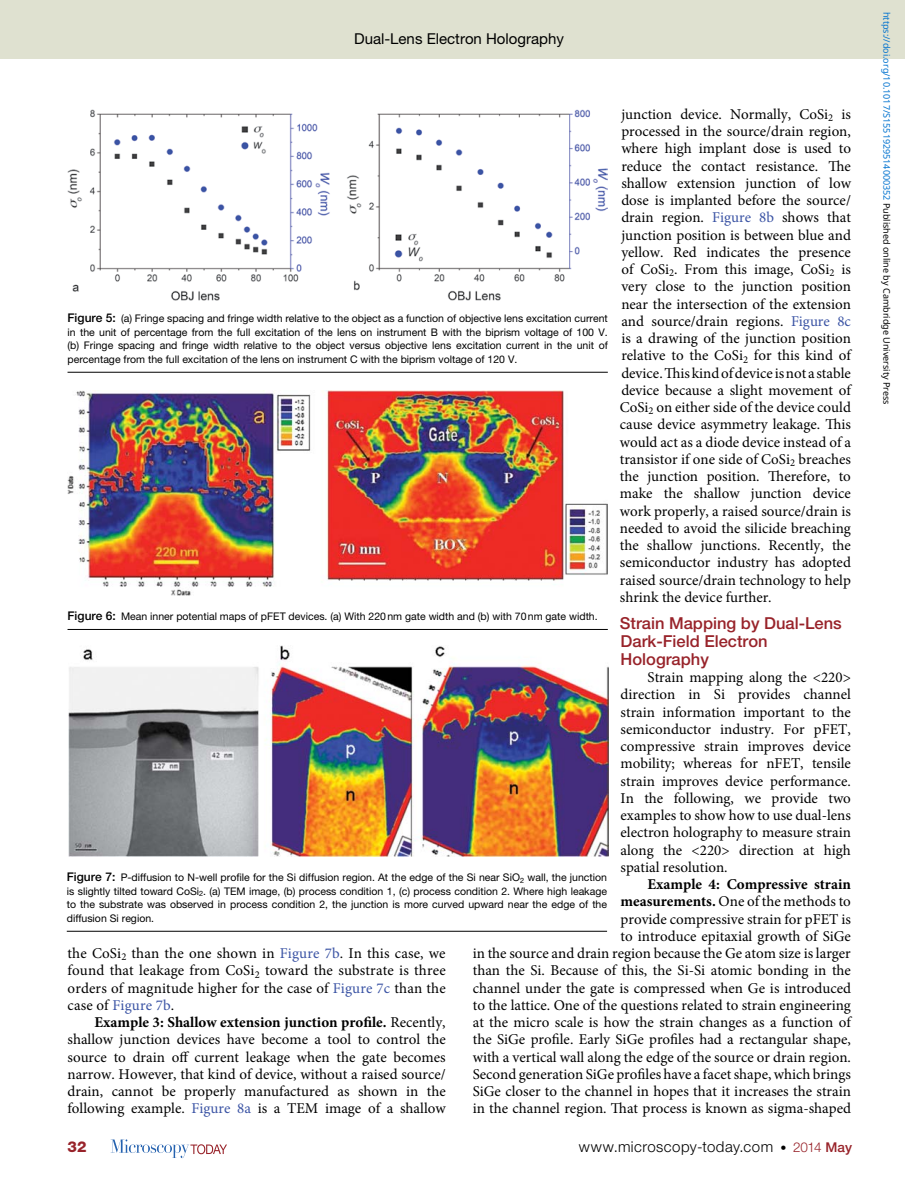
<style>
.page{position:relative;width:905px;height:1188px;background:#fff}
.page>*{position:absolute;margin:0;border:0;box-sizing:border-box;transform-origin:0 0}
.t1{font:500 16.5px/18px "Helvetica Neue LT Std";color:#98232a}
.t2{font:15px/17.2px "Minion Pro";color:#000;text-align:justify}
.t3{font:300 15px "Helvetica Neue LT Std";letter-spacing:.03em;color:#000}
.t4{font:15px "Helvetica Neue LT Std";color:#000}
.t5{font:800 15px "Helvetica Neue LT Std";color:#98232a}
.t6{font:10.5px/13.5px "Helvetica Neue LT Std";color:#000;text-align:justify}
.t7{font:9px "Noto Sans";color:#0172cf}
.s1{color:#3a53a4}
.s2{font-weight:700}
.s3{font-weight:500;font-size:12px}
.s4{font-size:12px}
.s5{font-size:13.5px;color:#98232a}
.s6{font-weight:500;font-size:13.5px;color:#98232a}
.s7{color:#000}
</style>
<div class="page">
<div style="left:0;top:0;width:904px;height:58px;background:#dfe1d0"></div>
<svg style="left:111px;top:1139px;width:116px;height:19px"></svg>
<img style="left:68px;top:110px;width:539px;height:190px">
<hr style="left:68px;top:372px;width:540px;height:1px;background:#000">
<img style="left:68px;top:390px;width:539px;height:205px">
<hr style="left:68px;top:629px;width:540px;height:1px;background:#000">
<img style="left:68px;top:645px;width:540px;height:211px">
<hr style="left:67px;top:931px;width:540px;height:1px;background:#000">
<p class="t4" style="left:354px;top:30px;width:211px">Dual-Lens Electron Holography</p>
<p class="t2" style="left:619px;top:106px;width:233px">junction device. Normally, CoSi<sub>2</sub> is processed in the source/drain region, where high implant dose is used to reduce the contact resistance. The shallow extension junction of low dose is implanted before the source/ drain region. <span class="s1">Figure 8b</span> shows that junction position is between blue and yellow. Red indicates the presence of CoSi<sub>2</sub>. From this image, CoSi<sub>2</sub> is very close to the junction position near the intersection of the extension and source/drain regions. <span class="s1">Figure 8c </span>is a drawing of the junction position relative to the CoSi<sub>2</sub> for this kind of device. This kind of device is not a stable device because a slight movement of CoSi<sub>2</sub> on either side of the device could cause device asymmetry leakage. This would act as a diode device instead of a transistor if one side of CoSi<sub>2</sub> breaches the junction position. Therefore, to make the shallow junction device work properly, a raised source/drain is needed to avoid the silicide breaching the shallow junctions. Recently, the semiconductor industry has adopted raised source/drain technology to help shrink the device further.</p>
<p class="t1" style="left:620px;top:614px;width:223px">Strain Mapping by Dual-Lens<br>Dark-Field Electron<br>Holography</p>
<p class="t2" style="left:620px;top:669px;width:232px;text-indent:27px">Strain mapping along the &lt;220&gt; direction in Si provides channel strain information important to the semiconductor industry. For pFET, compressive strain improves device mobility; whereas for nFET, tensile strain improves device performance.<br>In the following, we provide two examples to show how to use dual-lens electron holography to measure strain along the &lt;220&gt; direction at high spatial resolution.</p>
<p class="t2" style="left:472px;top:876px;width:380px;text-align:right"><span class="s2">Example 4: Compressive strain<br>measurements.</span> One of the methods to<br>provide compressive strain for pFET is<br>to introduce epitaxial growth of SiGe<br>in the source and drain region because the Ge atom size is larger than the Si. Because of this, the Si-Si atomic bonding in the channel under the gate is compressed when Ge is introduced to the lattice. One of the questions related to strain engineering at the micro scale is how the strain changes as a function of the SiGe profile. Early SiGe profiles had a rectangular shape, with a vertical wall along the edge of the source or drain region.<br>Second generation SiGe profiles have a facet shape, which brings SiGe closer to the channel in hopes that it increases the strain in the channel region. That process is known as sigma-shaped</p>
<p class="t6" style="left:68px;top:312px;width:542px"><span class="s3">Figure 5:</span> (a) Fringe spacing and fringe width relative to the object as a function of objective lens excitation current in the unit of percentage from the full excitation of the lens on instrument B with the biprism voltage of 100 V. (b) Fringe spacing and fringe width relative to the object versus objective lens excitation current in the unit of percentage from the full excitation of the lens on instrument C with the biprism voltage of 120 V.</p>
<p class="t6" style="left:68px;top:609px;width:531px"><span class="s3">Figure 6:</span> Mean inner potential maps of pFET devices. (a) With 220nm gate width and (b) with 70nm gate width.</p>
<p class="t6" style="left:67px;top:871px;width:542px"><span class="s3">Figure 7:</span> P-diffusion to N-well profile for the Si diffusion region. At the edge of the Si near SiO<sub>2</sub> wall, the junction is slightly tilted toward CoSi<sub>2</sub>. (a) TEM image, (b) process condition 1, (c) process condition 2. Where high leakage to the substrate was observed in process condition 2, the junction is more curved upward near the edge of the diffusion Si region.</p>
<p class="t2" style="left:67px;top:945px;width:379px">the CoSi<sub>2</sub> than the one shown in <span class="s1">Figure 7b</span>. In this case, we found that leakage from CoSi<sub>2</sub> toward the substrate is three orders of magnitude higher for the case of <span class="s1">Figure 7c</span> than the case of <span class="s1">Figure 7b</span>.</p>
<p class="t2" style="left:67px;top:1014px;width:380px;text-indent:27px"><span class="s2">Example 3: Shallow extension junction profile.</span> Recently, shallow junction devices have become a tool to control the source to drain off current leakage when the gate becomes narrow. However, that kind of device, without a raised source/ drain, cannot be properly manufactured as shown in the following example. <span class="s1">Figure 8a</span> is a TEM image of a shallow</p>
<p class="t5" style="left:68px;top:1138px;width:20px">32</p>
<p class="t3" style="left:579px;top:1137px;width:274px">www.microscopy-today.com <span class="s4">•</span> <span class="s5">2014</span> <span class="s6">May</span></p>
<p class="t7" style="left:893px;top:12px;width:394px;rotate:90deg">https://doi.org/10.1017/S1551929514000352 <span class="s7">Published online by Cambridge University Press</span></p>
</div>
